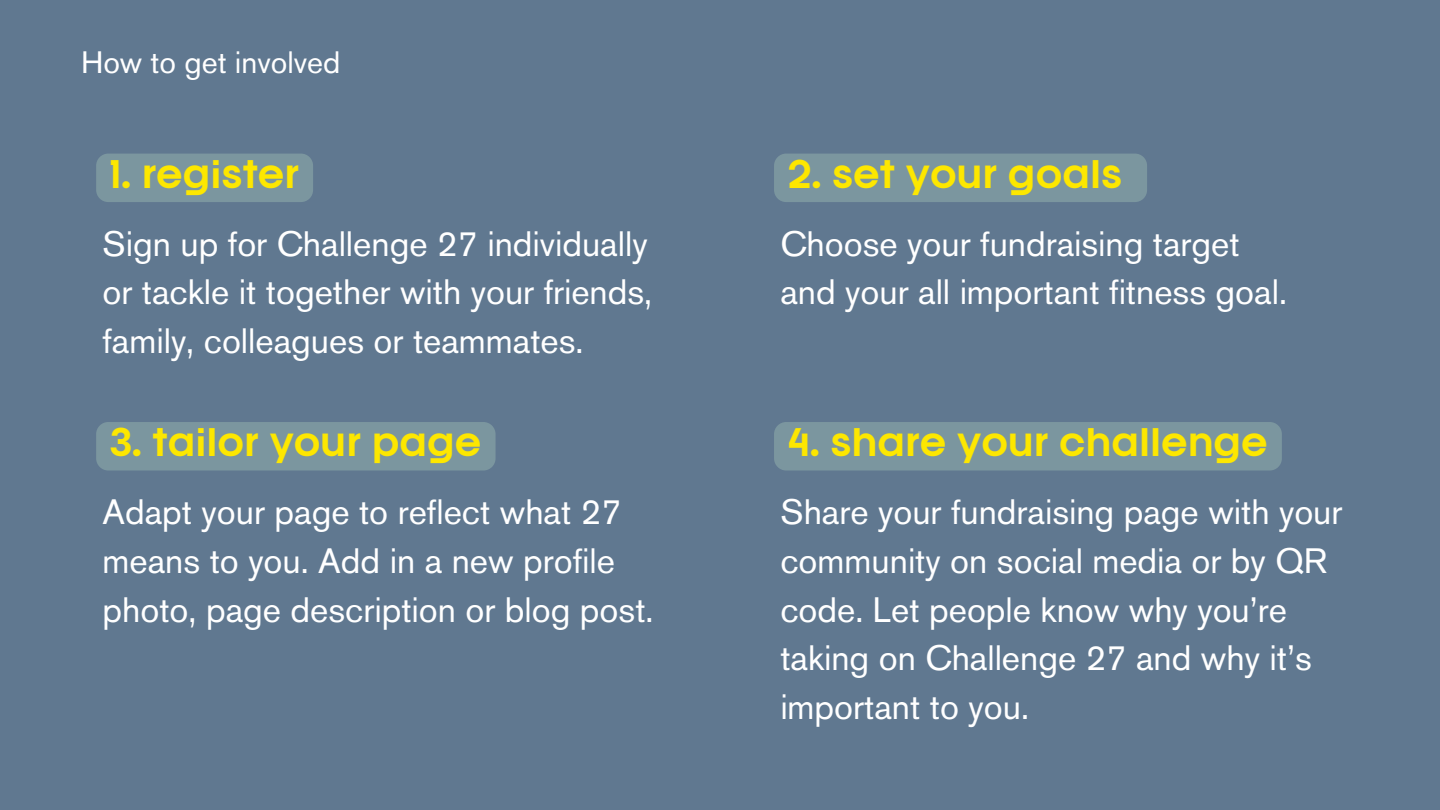
<style>
.page{position:relative;width:1440px;height:810px;background:#607890}
.page>*{position:absolute;margin:0;border:0;box-sizing:border-box;transform-origin:0 0}
.t1{font:35px/48.8px "Akzidenz Grotesk BE";color:#fff}
.t2{font:600 35px "Franie";color:#fde700}
.t3{font:30.7px "Akzidenz Grotesk BE";color:#fff}
</style>
<div class="page">
<div style="left:96px;top:154px;width:217px;height:48px;background:#7b969f"></div>
<div style="left:96px;top:422px;width:400px;height:49px;background:#7b969f"></div>
<div style="left:774px;top:154px;width:373px;height:48px;background:#7b969f"></div>
<div style="left:774px;top:422px;width:508px;height:49px;background:#7b969f;border-radius:12px"></div>
<p class="t3" style="left:81px;top:44px;width:261px">How to get involved</p>
<p class="t2" style="left:110px;top:160px;width:190px">1. register</p>
<p class="t1" style="left:102px;top:219px;width:551px">Sign up for Challenge 27 individually or tackle it together with your friends, family, colleagues or teammates.</p>
<h1 class="t2" style="left:110px;top:428px;width:373px">3. tailor your page</h1>
<h1 class="t1" style="left:102px;top:487px;width:553px">Adapt your page to reflect what 27 means to you. Add in a new profile photo, page description or blog post.</h1>
<p class="t2" style="left:788px;top:160px;width:336px">2. set your goals</p>
<p class="t1" style="left:780px;top:219px;width:508px">Choose your fundraising target and your all important fitness goal.</p>
<h1 class="t2" style="left:788px;top:428px;width:481px">4. share your challenge</h1>
<h1 class="t1" style="left:780px;top:487px;width:564px">Share your fundraising page with your community on social media or by QR code. Let people know why you’re taking on Challenge 27 and why it’s important to you.</h1>
</div>
